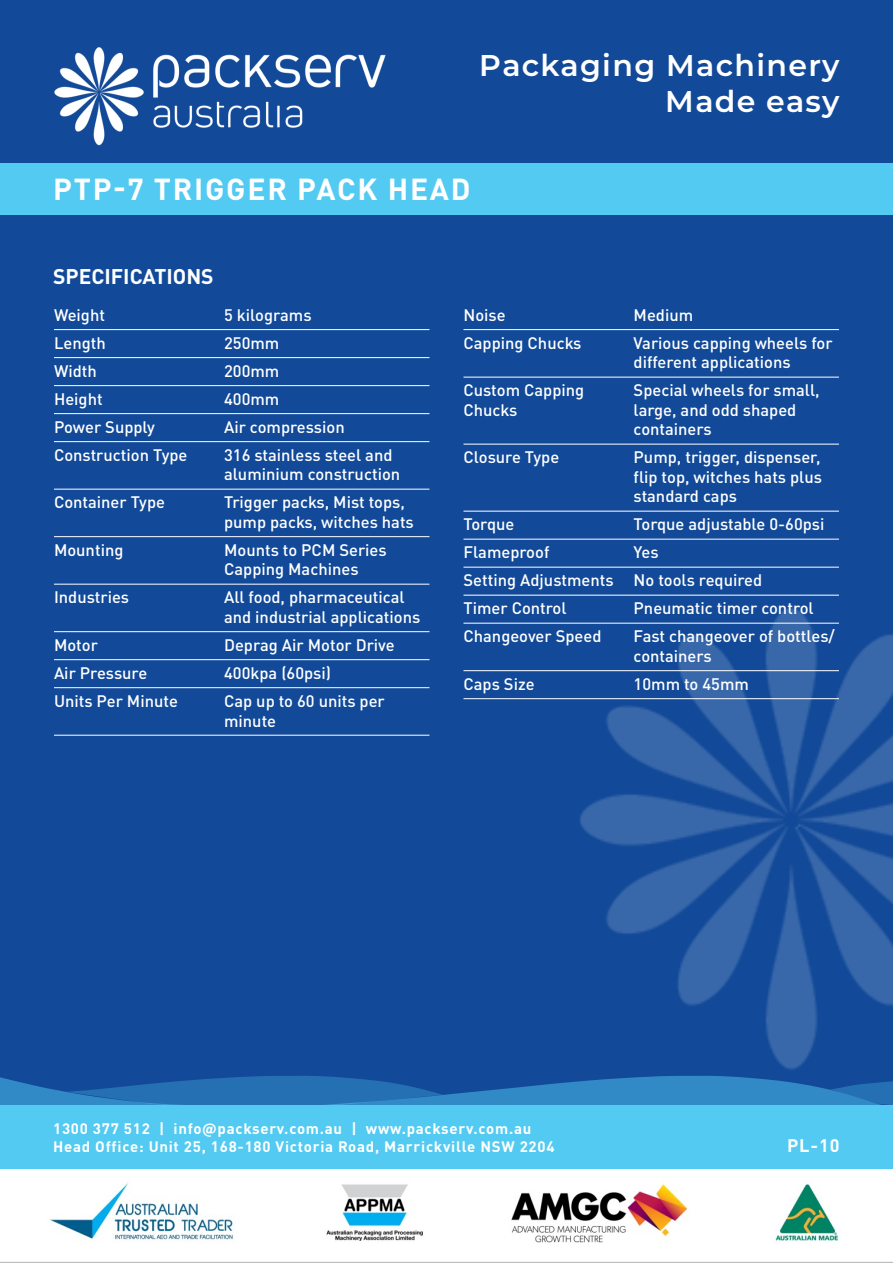
<style>
.page{position:relative;width:893px;height:1263px;background:#fff}
.page>*{position:absolute;margin:0;border:0;box-sizing:border-box;transform-origin:0 0}
.t1{font:100 30px/36px "Montserrat";letter-spacing:.05em;color:#fff;text-align:right}
.t2{font:700 30px "DINOT";letter-spacing:.06em;color:#fff}
.t3{font:700 21px "DINOT";color:#fff}
.t4{font:700 18px "DINOT";color:#fff}
.t5{font:500 16.5px/19.5px "DINOT";color:#fff}
.t6{font:700 15px/18px "DINOT";letter-spacing:.05em;color:#fff}
</style>
<div class="page">
<div style="left:0;top:0;width:893px;height:1227px;background:#124a99"></div>
<svg style="left:0;top:1077px;width:512px;height:28px;fill:#3189c5"></svg>
<svg style="left:67px;top:1076px;width:376px;height:29px"></svg>
<div style="left:0;top:1105px;width:893px;height:64px;background:#52caf2"></div>
<div style="left:0;top:164px;width:893px;height:51px;background:#52caf2"></div>
<img style="left:54px;top:47px;width:332px;height:99px">
<img style="left:0;top:1169px;width:893px;height:94px">
<img style="left:512px;top:566px;width:381px;height:539px">
<hr style="left:54px;top:329px;width:375px;height:1px;background:#fff">
<hr style="left:54px;top:357px;width:375px;height:1px;background:#fff">
<hr style="left:54px;top:385px;width:375px;height:1px;background:#fff">
<hr style="left:54px;top:413px;width:375px;height:1px;background:#fff">
<hr style="left:54px;top:441px;width:375px;height:1px;background:#fff">
<hr style="left:54px;top:489px;width:375px;height:1px;background:#fff">
<hr style="left:54px;top:536px;width:375px;height:1px;background:#fff">
<hr style="left:54px;top:584px;width:375px;height:1px;background:#fff">
<hr style="left:54px;top:631px;width:375px;height:1px;background:#fff">
<hr style="left:54px;top:659px;width:375px;height:1px;background:#fff">
<hr style="left:54px;top:687px;width:375px;height:1px;background:#fff">
<hr style="left:54px;top:735px;width:375px;height:1px;background:#fff">
<hr style="left:463px;top:329px;width:376px;height:1px;background:#fff">
<hr style="left:463px;top:377px;width:376px;height:1px;background:#fff">
<hr style="left:463px;top:444px;width:376px;height:1px;background:#fff">
<hr style="left:463px;top:511px;width:376px;height:1px;background:#fff">
<hr style="left:463px;top:539px;width:376px;height:1px;background:#fff">
<hr style="left:463px;top:567px;width:376px;height:1px;background:#fff">
<hr style="left:463px;top:595px;width:376px;height:1px;background:#fff">
<hr style="left:463px;top:623px;width:376px;height:1px;background:#fff">
<hr style="left:463px;top:670px;width:376px;height:1px;background:#fff">
<hr style="left:463px;top:698px;width:376px;height:1px;background:#fff">
<h1 class="t1" style="left:479px;top:46px;width:361px">Packaging Machinery<br>Made easy</h1>
<p class="t2" style="left:53px;top:170px;width:419px">PTP-7 TRIGGER PACK HEAD</p>
<p class="t3" style="left:53px;top:263px;width:162px">SPECIFICATIONS</p>
<p class="t5" style="left:54px;top:305px;width:53px">Weight</p>
<p class="t5" style="left:224px;top:305px;width:89px">5 kilograms</p>
<p class="t5" style="left:54px;top:333px;width:53px">Length</p>
<p class="t5" style="left:224px;top:333px;width:57px">250mm</p>
<p class="t5" style="left:54px;top:361px;width:44px">Width</p>
<p class="t5" style="left:224px;top:361px;width:57px">200mm</p>
<p class="t5" style="left:54px;top:389px;width:50px">Height</p>
<p class="t5" style="left:224px;top:389px;width:57px">400mm</p>
<p class="t5" style="left:54px;top:417px;width:102px">Power Supply</p>
<p class="t5" style="left:224px;top:417px;width:122px">Air compression</p>
<p class="t5" style="left:54px;top:445px;width:135px">Construction Type</p>
<p class="t5" style="left:224px;top:445px;width:178px">316 stainless steel and aluminium construction</p>
<p class="t5" style="left:54px;top:492px;width:113px">Container Type</p>
<p class="t5" style="left:224px;top:492px;width:191px">Trigger packs, Mist tops, pump packs, witches hats</p>
<p class="t5" style="left:54px;top:540px;width:71px">Mounting</p>
<p class="t5" style="left:224px;top:540px;width:164px">Mounts to PCM Series<br>Capping Machines</p>
<p class="t5" style="left:54px;top:587px;width:77px">Industries</p>
<p class="t5" style="left:224px;top:587px;width:198px">All food, pharmaceutical and industrial applications</p>
<p class="t5" style="left:54px;top:635px;width:45px">Motor</p>
<p class="t5" style="left:224px;top:635px;width:172px">Deprag Air Motor Drive</p>
<p class="t5" style="left:54px;top:663px;width:95px">Air Pressure</p>
<p class="t5" style="left:224px;top:663px;width:109px">400kpa (60psi)</p>
<p class="t5" style="left:54px;top:691px;width:125px">Units Per Minute</p>
<p class="t5" style="left:224px;top:691px;width:162px">Cap up to 60 units per minute</p>
<p class="t5" style="left:463px;top:305px;width:44px">Noise</p>
<p class="t5" style="left:634px;top:305px;width:61px">Medium</p>
<p class="t5" style="left:463px;top:333px;width:119px">Capping Chucks</p>
<p class="t5" style="left:634px;top:333px;width:201px">Various capping wheels for different applications</p>
<p class="t5" style="left:463px;top:380px;width:122px">Custom Capping</p>
<p class="t5" style="left:634px;top:380px;width:188px">Special wheels for small,</p>
<p class="t5" style="left:463px;top:400px;width:55px">Chucks</p>
<p class="t5" style="left:634px;top:400px;width:164px">large, and odd shaped containers</p>
<p class="t5" style="left:463px;top:447px;width:97px">Closure Type</p>
<p class="t5" style="left:634px;top:447px;width:190px;text-align:justify">Pump, trigger, dispenser, flip top, witches hats plus standard caps</p>
<p class="t5" style="left:463px;top:514px;width:52px">Torque</p>
<p class="t5" style="left:634px;top:514px;width:192px">Torque adjustable 0-60psi</p>
<p class="t5" style="left:463px;top:542px;width:87px">Flameproof</p>
<p class="t5" style="left:634px;top:542px;width:27px">Yes</p>
<p class="t5" style="left:463px;top:570px;width:300px">Setting Adjustments No tools required</p>
<p class="t5" style="left:463px;top:598px;width:105px">Timer Control</p>
<p class="t5" style="left:634px;top:598px;width:182px">Pneumatic timer control</p>
<p class="t5" style="left:463px;top:626px;width:139px">Changeover Speed</p>
<p class="t5" style="left:634px;top:626px;width:203px">Fast changeover of bottles/ containers</p>
<p class="t5" style="left:463px;top:674px;width:73px">Caps Size</p>
<p class="t5" style="left:634px;top:674px;width:117px">10mm to 45mm</p>
<p class="t6" style="left:53px;top:1119px;width:503px">1300 377 512 | info@packserv.com.au | www.packserv.com.au<br>Head Office: Unit 25, 168-180 Victoria Road, Marrickville NSW 2204</p>
<p class="t4" style="left:787px;top:1133px;width:54px">PL-10</p>
</div>
